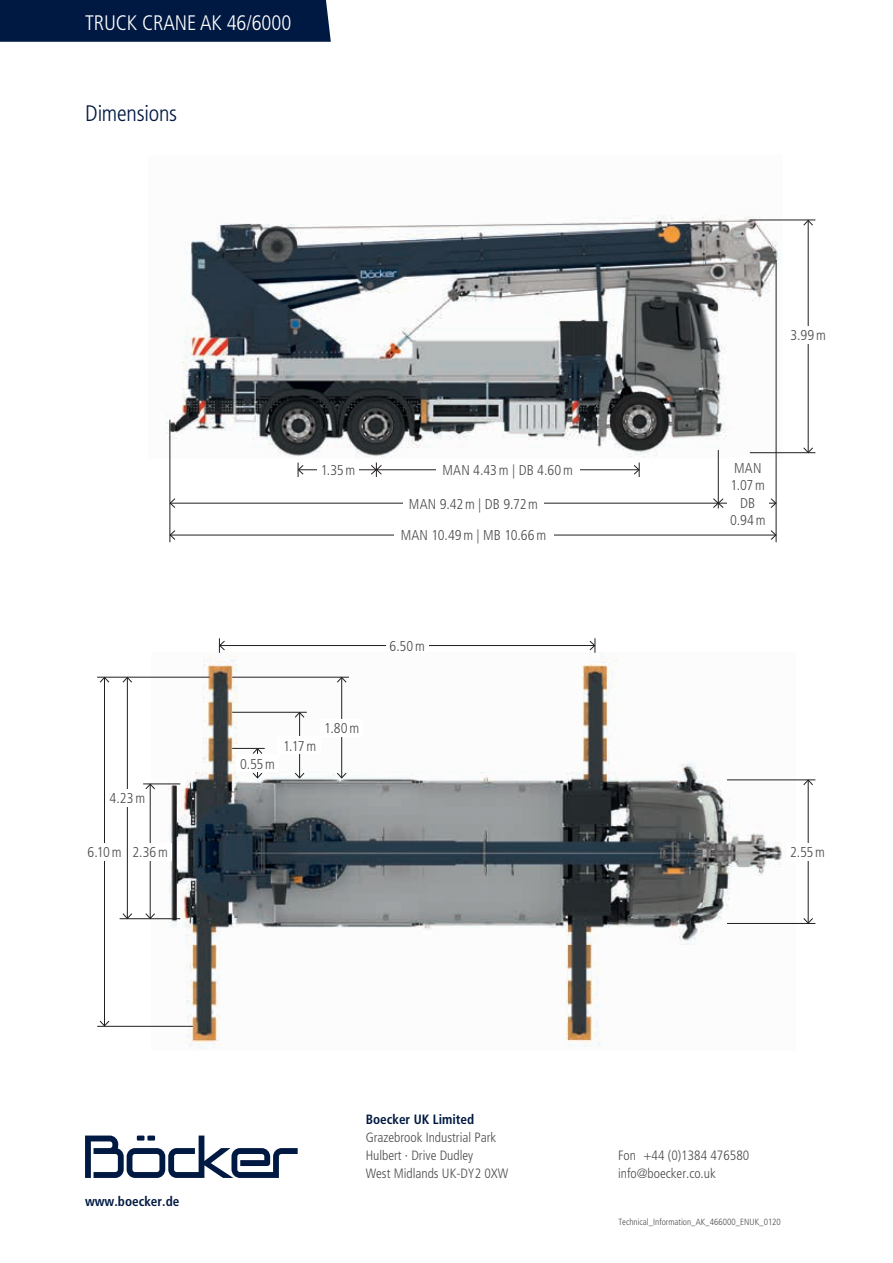
<style>
.page{position:relative;width:893px;height:1263px;background:#fff}
.page>*{position:absolute;margin:0;border:0;box-sizing:border-box;transform-origin:0 0}
.t1{font:300 condensed 22.5px "Frutiger";letter-spacing:-.01em;color:#001942}
.t2{font:300 condensed 21px "Frutiger";letter-spacing:-.005em;color:#fff}
.t3{font:300 condensed 14.25px/17.1px "Frutiger";letter-spacing:.015em;color:#4b4c4d;text-align:center}
.t4{font:300 condensed 13.5px/18px "Frutiger";color:#4b4c4d}
.t5{font:700 condensed 13.5px "Frutiger";color:#001942}
.t6{font:300 condensed 9px "Frutiger";color:#4b4c4d}
</style>
<div class="page">
<img style="left:166px;top:215px;width:617px;height:243px">
<hr style="left:170px;top:420px;width:1px;height:122px;background:#231f20">
<hr style="left:776px;top:260px;width:1px;height:282px;background:#231f20">
<hr style="left:808px;top:220px;width:1px;height:233px;background:#231f20">
<svg style="left:803px;top:221px;width:10px;height:5px"></svg>
<svg style="left:803px;top:447px;width:10px;height:5px"></svg>
<hr style="left:298px;top:469px;width:78px;height:1px;background:#231f20">
<svg style="left:298px;top:462px;width:6px;height:15px"></svg>
<hr style="left:170px;top:535px;width:606px;height:1px;background:#231f20">
<svg style="left:170px;top:530px;width:5px;height:10px"></svg>
<svg style="left:770px;top:530px;width:6px;height:10px"></svg>
<hr style="left:377px;top:469px;width:262px;height:1px;background:#231f20">
<svg style="left:371px;top:462px;width:11px;height:15px"></svg>
<svg style="left:634px;top:462px;width:6px;height:15px"></svg>
<hr style="left:749px;top:220px;width:66px;height:1px;background:#231f20">
<hr style="left:750px;top:452px;width:65px;height:1px;background:#231f20">
<div style="left:394px;top:530px;width:159px;height:10px;background:#fff"></div>
<div style="left:783px;top:327px;width:50px;height:17px;background:#fff"></div>
<div style="left:317px;top:464px;width:42px;height:11px;background:#fff"></div>
<div style="left:436px;top:464px;width:144px;height:11px;background:#fff"></div>
<img style="left:151px;top:655px;width:644px;height:394px">
<hr style="left:727px;top:923px;width:88px;height:1px;background:#231f20">
<hr style="left:727px;top:780px;width:88px;height:1px;background:#231f20">
<hr style="left:220px;top:645px;width:375px;height:1px;background:#231f20">
<svg style="left:219px;top:638px;width:6px;height:15px"></svg>
<svg style="left:589px;top:638px;width:7px;height:15px"></svg>
<hr style="left:808px;top:780px;width:1px;height:143px;background:#231f20">
<svg style="left:803px;top:918px;width:10px;height:5px"></svg>
<svg style="left:803px;top:779px;width:10px;height:6px"></svg>
<div style="left:386px;top:640px;width:43px;height:11px;background:#fff"></div>
<div style="left:787px;top:843px;width:42px;height:17px;background:#fff"></div>
<hr style="left:232px;top:748px;width:33px;height:1px;background:#231f20">
<hr style="left:232px;top:712px;width:75px;height:1px;background:#231f20">
<hr style="left:232px;top:677px;width:117px;height:1px;background:#231f20">
<hr style="left:97px;top:677px;width:112px;height:1px;background:#231f20">
<hr style="left:97px;top:1026px;width:96px;height:1px;background:#231f20">
<hr style="left:143px;top:784px;width:37px;height:1px;background:#231f20">
<hr style="left:120px;top:918px;width:60px;height:1px;background:#231f20">
<svg style="left:252px;top:748px;width:10px;height:30px"></svg>
<hr style="left:299px;top:712px;width:1px;height:66px;background:#231f20">
<svg style="left:295px;top:712px;width:10px;height:6px"></svg>
<svg style="left:295px;top:772px;width:10px;height:6px"></svg>
<hr style="left:341px;top:677px;width:1px;height:101px;background:#231f20">
<svg style="left:337px;top:677px;width:10px;height:6px"></svg>
<svg style="left:337px;top:772px;width:10px;height:6px"></svg>
<hr style="left:104px;top:677px;width:1px;height:349px;background:#231f20">
<svg style="left:100px;top:677px;width:9px;height:6px"></svg>
<svg style="left:100px;top:1020px;width:9px;height:6px"></svg>
<hr style="left:127px;top:677px;width:1px;height:241px;background:#231f20">
<svg style="left:122px;top:677px;width:10px;height:6px"></svg>
<svg style="left:122px;top:913px;width:10px;height:6px"></svg>
<hr style="left:150px;top:784px;width:1px;height:134px;background:#231f20">
<svg style="left:145px;top:784px;width:10px;height:5px"></svg>
<svg style="left:145px;top:913px;width:10px;height:6px"></svg>
<div style="left:236px;top:755px;width:43px;height:17px;background:#fff"></div>
<div style="left:129px;top:843px;width:43px;height:17px;background:#fff"></div>
<div style="left:106px;top:789px;width:43px;height:17px;background:#fff"></div>
<div style="left:83px;top:843px;width:43px;height:17px;background:#fff"></div>
<div style="left:279px;top:737px;width:42px;height:17px;background:#fff"></div>
<div style="left:321px;top:719px;width:42px;height:17px;background:#fff"></div>
<hr style="left:170px;top:503px;width:548px;height:1px;background:#231f20">
<svg style="left:170px;top:498px;width:5px;height:10px"></svg>
<div style="left:403px;top:498px;width:141px;height:10px;background:#fff"></div>
<hr style="left:718px;top:450px;width:1px;height:58px;background:#231f20">
<div style="left:0;top:0;width:331px;height:42px;background:#001942"></div>
<svg style="left:85px;top:1135px;width:213px;height:43px"></svg>
<hr style="left:718px;top:503px;width:58px;height:1px;background:#231f20">
<svg style="left:713px;top:498px;width:11px;height:10px"></svg>
<svg style="left:770px;top:498px;width:6px;height:10px"></svg>
<div style="left:727px;top:458px;width:41px;height:72px;background:#fff"></div>
<h2 class="t2" style="left:85px;top:11px;width:208px">TRUCK CRANE AK 46/6000</h2>
<h1 class="t1" style="left:85px;top:101px;width:93px">Dimensions</h1>
<p class="t3" style="left:110px;top:790px;width:37px">4.23m</p>
<p class="t3" style="left:87px;top:844px;width:36px">6.10m</p>
<p class="t3" style="left:133px;top:844px;width:37px">2.36m</p>
<p class="t3" style="left:321px;top:462px;width:36px">1.35m</p>
<p class="t3" style="left:442px;top:462px;width:132px">MAN 4.43m | DB 4.60m</p>
<p class="t3" style="left:409px;top:495px;width:131px">MAN 9.42m | DB 9.72m</p>
<p class="t3" style="left:401px;top:527px;width:147px">MAN 10.49m | MB 10.66m</p>
<p class="t3" style="left:240px;top:755px;width:36px">0.55m</p>
<p class="t3" style="left:283px;top:737px;width:35px">1.17 m</p>
<p class="t3" style="left:324px;top:720px;width:37px">1.80m</p>
<p class="t3" style="left:389px;top:638px;width:37px">6.50m</p>
<p class="t3" style="left:790px;top:327px;width:37px">3.99m</p>
<p class="t3" style="left:730px;top:460px;width:37px">MAN<br>1.07m<br>DB<br>0.94m</p>
<p class="t3" style="left:790px;top:844px;width:36px">2.55m</p>
<p class="t5" style="left:85px;top:1193px;width:96px">www.boecker.de</p>
<p class="t5" style="left:366px;top:1111px;width:110px">Boecker UK Limited</p>
<p class="t4" style="left:366px;top:1128px;width:144px">Grazebrook Industrial Park<br>Hulbert · Drive Dudley<br>West Midlands UK-DY2 0XW</p>
<p class="t4" style="left:618px;top:1146px;width:133px">Fon +44 (0)1384 476580 info@boecker.co.uk</p>
<p class="t6" style="left:618px;top:1216px;width:164px">Technical_Information_AK_466000_ENUK_0120</p>
</div>
